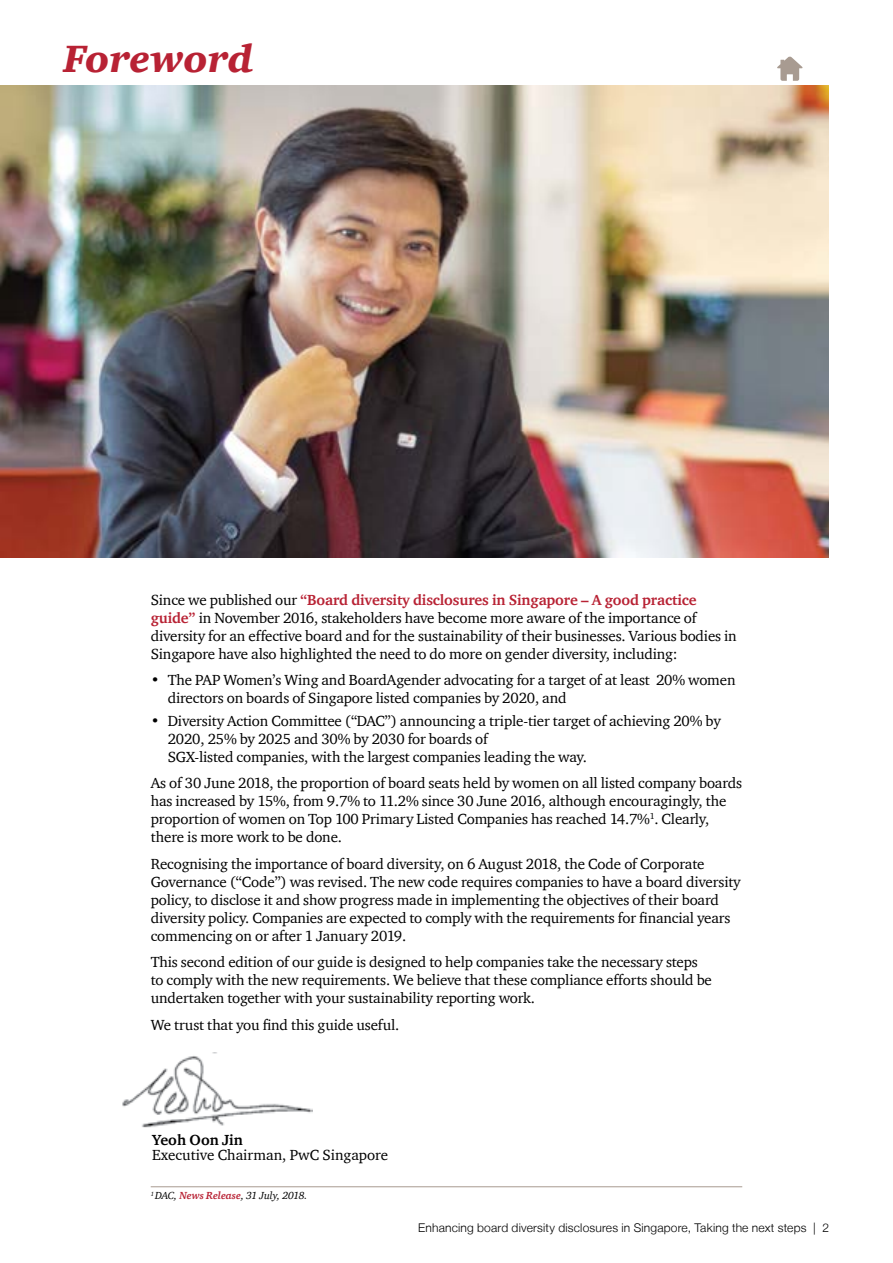
<style>
.page{position:relative;width:893px;height:1263px;background:#fff}
.page>*{position:absolute;margin:0;border:0;box-sizing:border-box;transform-origin:0 0}
.t1{font:italic 900 39px "ITC Charter Com";color:#b82234}
.t2{font:15px/18px "ITC Charter Com";letter-spacing:-.01em;color:#000}
.t3{font:700 15px "ITC Charter Com";color:#000}
.t4{font:300 12px "Helvetica Neue LT";letter-spacing:.015em;color:#000}
.t5{font:italic 10.5px "ITC Charter Com";letter-spacing:-.025em;color:#000}
.s1{font-weight:700;color:#b82234}
</style>
<div class="page">
<img style="left:1px;top:85px;width:828px;height:472px">
<hr style="left:151px;top:1186px;width:591px;height:1px;background:#a89b91">
<img style="left:122px;top:1053px;width:190px;height:75px">
<svg style="left:777px;top:56px;width:26px;height:25px"></svg>
<h1 class="t1" style="left:64px;top:35px;width:191px">Foreword</h1>
<p class="t2" style="left:151px;top:590px;width:588px">Since we published our <span class="s1">“Board diversity disclosures in Singapore – A good practice guide”</span> in November 2016, stakeholders have become more aware of the importance of diversity for an effective board and for the sustainability of their businesses. Various bodies in Singapore have also highlighted the need to do more on gender diversity, including:</p>
<p class="t2" style="left:168px;top:671px;width:569px;text-indent:-17px">• The PAP Women’s Wing and BoardAgender advocating for a target of at least 20% women directors on boards of Singapore listed companies by 2020, and</p>
<p class="t2" style="left:168px;top:711px;width:555px;text-indent:-17px">• Diversity Action Committee (“DAC”) announcing a triple-tier target of achieving 20% by<br>2020, 25% by 2025 and 30% by 2030 for boards of<br>SGX-listed companies, with the largest companies leading the way.</p>
<p class="t2" style="left:151px;top:774px;width:593px">As of 30 June 2018, the proportion of board seats held by women on all listed company boards has increased by 15%, from 9.7% to 11.2% since 30 June 2016, although encouragingly, the proportion of women on Top 100 Primary Listed Companies has reached 14.7%<sup>1</sup>. Clearly, there is more work to be done.</p>
<p class="t2" style="left:151px;top:854px;width:591px">Recognising the importance of board diversity, on 6 August 2018, the Code of Corporate Governance (“Code”) was revised. The new code requires companies to have a board diversity policy, to disclose it and show progress made in implementing the objectives of their board diversity policy. Companies are expected to comply with the requirements for financial years commencing on or after 1 January 2019.</p>
<p class="t2" style="left:151px;top:953px;width:563px">This second edition of our guide is designed to help companies take the necessary steps to comply with the new requirements. We believe that these compliance efforts should be undertaken together with your sustainability reporting work.</p>
<p class="t2" style="left:151px;top:1015px;width:250px">We trust that you find this guide useful.</p>
<p class="t3" style="left:152px;top:1130px;width:92px">Yeoh Oon Jin</p>
<p class="t2" style="left:152px;top:1145px;width:238px">Executive Chairman, PwC Singapore</p>
<p class="t5" style="left:151px;top:1189px;width:158px"><sup>1</sup> DAC, <span class="s1">News Release</span>, 31 July, 2018.</p>
<p class="t4" style="left:418px;top:1220px;width:412px">Enhancing board diversity disclosures in Singapore, Taking the next steps | 2</p>
</div>
